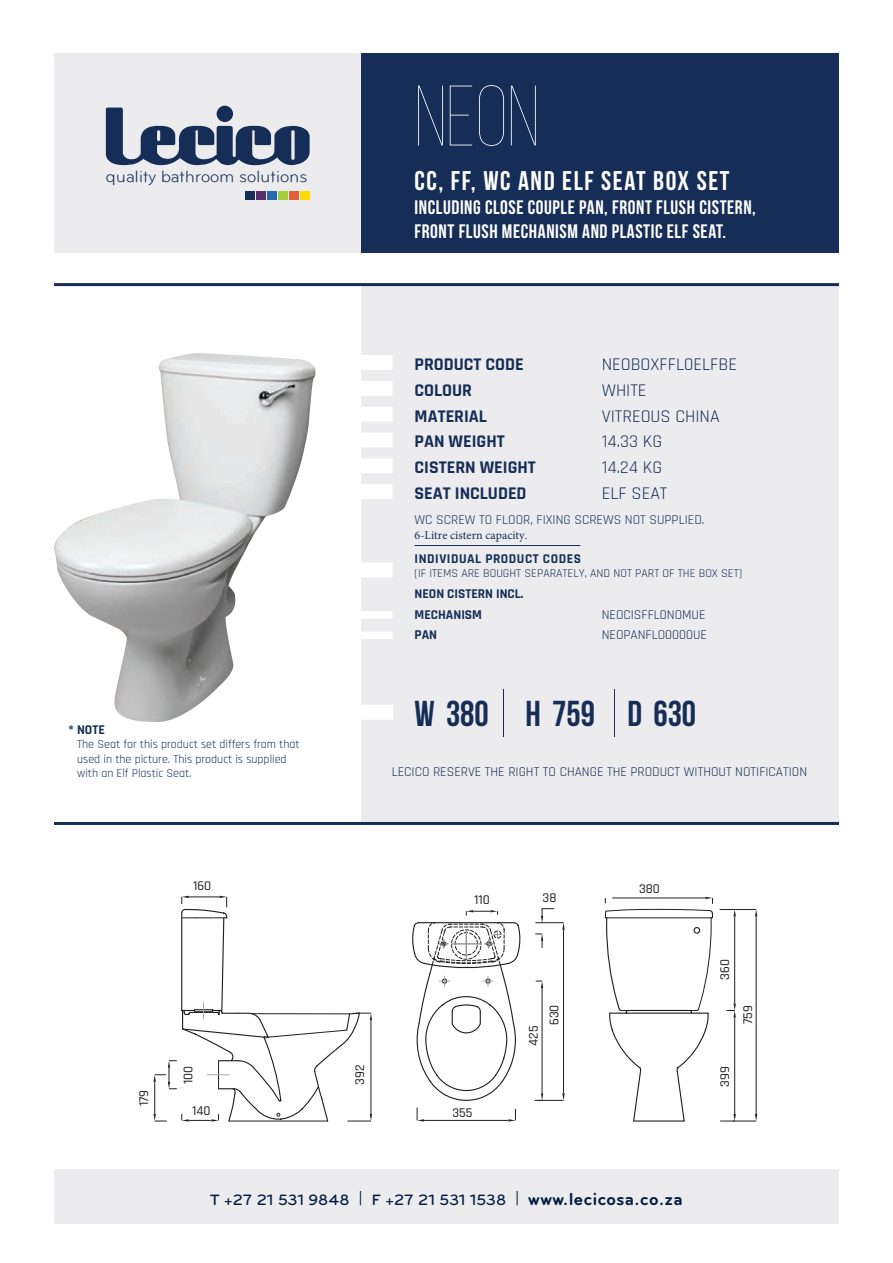
<style>
.page{position:relative;width:893px;height:1263px;background:#fff}
.page>*{position:absolute;margin:0;border:0;box-sizing:border-box;transform-origin:0 0}
.t1{font:100 85.5px "Bebas Neue";color:#fff}
.t2{font:36px "Bebas Neue";color:#162e57}
.t3{font:27px "Bebas Neue";letter-spacing:.06em;color:#fff}
.t4{font:19.5px/24px "Bebas Neue";letter-spacing:.03em;color:#fff}
.t5{font:700 18px "Rajdhani";color:#162e57}
.t6{font:18px "Rajdhani";color:#162e57}
.t7{font:17.1px "Bryant";letter-spacing:-.01em;color:#162e57}
.t8{font:500 15.6px "Bryant";color:#041e44}
.t9{font:13.5px "Rajdhani";color:#162e57}
.t10{font:500 13.5px "Rajdhani";color:#231f20}
.t11{font:700 13.5px/21px "Rajdhani";color:#162e57}
.t12{font:700 13.5px "Rajdhani";letter-spacing:.04em;color:#162e57}
.t13{font:12px/14.4px "Rajdhani";color:#162e57}
.t14{font:12px "Minion Pro";color:#162e57}
.s1{font-weight:100;font-size:67.5px}
.s2{font-weight:700;font-size:18px}
</style>
<div class="page">
<div style="left:54px;top:53px;width:307px;height:200px;background:#ececee"></div>
<div style="left:362px;top:283px;width:477px;height:539px;background:#ececee"></div>
<div style="left:54px;top:1169px;width:785px;height:55px;background:#ececee"></div>
<div style="left:256px;top:192px;width:9px;height:8px;background:#5a3166"></div>
<div style="left:245px;top:192px;width:9px;height:8px;background:#162e57"></div>
<div style="left:267px;top:192px;width:9px;height:8px;background:#236bae"></div>
<div style="left:278px;top:192px;width:10px;height:8px;background:#a6cc39"></div>
<div style="left:289px;top:192px;width:10px;height:8px;background:#e25f37"></div>
<div style="left:300px;top:192px;width:10px;height:8px;background:#ffdb01"></div>
<svg style="left:106px;top:106px;width:204px;height:60px"></svg>
<div style="left:361px;top:53px;width:478px;height:200px;background:#162e57"></div>
<hr style="left:54px;top:283px;width:785px;height:3px;background:#162e57">
<hr style="left:54px;top:822px;width:785px;height:3px;background:#162e57">
<div style="left:355px;top:705px;width:38px;height:15px;background:#fff"></div>
<div style="left:347px;top:355px;width:46px;height:15px;background:#fff"></div>
<div style="left:347px;top:381px;width:46px;height:15px;background:#fff"></div>
<div style="left:347px;top:407px;width:46px;height:15px;background:#fff"></div>
<div style="left:347px;top:432px;width:46px;height:15px;background:#fff"></div>
<div style="left:347px;top:458px;width:46px;height:15px;background:#fff"></div>
<div style="left:347px;top:484px;width:46px;height:15px;background:#fff"></div>
<hr style="left:415px;top:545px;width:165px;height:1px;background:#162e57">
<div style="left:347px;top:562px;width:46px;height:15px;background:#fff"></div>
<div style="left:347px;top:611px;width:46px;height:8px;background:#fff"></div>
<div style="left:347px;top:631px;width:46px;height:8px;background:#fff"></div>
<img style="left:54px;top:353px;width:262px;height:369px">
<hr style="left:563px;top:930px;width:1px;height:163px;background:#231f20">
<svg style="left:535px;top:908px;width:30px;height:40px"></svg>
<svg style="left:466px;top:910px;width:32px;height:5px"></svg>
<hr style="left:542px;top:988px;width:1px;height:105px;background:#231f20">
<svg style="left:536px;top:981px;width:7px;height:7px"></svg>
<svg style="left:535px;top:1093px;width:30px;height:8px"></svg>
<svg style="left:412px;top:922px;width:108px;height:199px"></svg>
<hr style="left:756px;top:916px;width:1px;height:198px;background:#231f20">
<hr style="left:734px;top:1017px;width:1px;height:97px;background:#231f20">
<svg style="left:720px;top:1114px;width:37px;height:8px"></svg>
<hr style="left:734px;top:916px;width:1px;height:87px;background:#231f20">
<svg style="left:720px;top:909px;width:37px;height:7px"></svg>
<svg style="left:726px;top:1003px;width:10px;height:14px"></svg>
<svg style="left:604px;top:897px;width:110px;height:225px"></svg>
<svg style="left:154px;top:896px;width:218px;height:226px"></svg>
<h3 class="t7" style="left:106px;top:166px;width:203px">quality bathroom solutions</h3>
<h1 class="t1" style="left:415px;top:71px;width:126px">NEON</h1>
<h3 class="t3" style="left:415px;top:166px;width:316px">CC, FF, WC AND ELF SEAT BOX SET</h3>
<h3 class="t4" style="left:415px;top:195px;width:343px">INCLUDING CLOSE COUPLE PAN, FRONT FLUSH CISTERN,<br>FRONT FLUSH MECHANISM AND PLASTIC ELF SEAT.</h3>
<p class="t11" style="left:69px;top:720px;width:38px">* NOTE</p>
<p class="t13" style="left:77px;top:738px;width:224px">The Seat for this product set differs from that used in the picture. This product is supplied with an Elf Plastic Seat.</p>
<h3 class="t5" style="left:415px;top:353px;width:111px">PRODUCT CODE</h3>
<h3 class="t6" style="left:602px;top:354px;width:137px">NEOBOXFFL0ELFBE</h3>
<h3 class="t5" style="left:415px;top:379px;width:59px">COLOUR</h3>
<h3 class="t6" style="left:602px;top:380px;width:46px">WHITE</h3>
<h3 class="t5" style="left:415px;top:405px;width:74px">MATERIAL</h3>
<h3 class="t6" style="left:602px;top:405px;width:119px">VITREOUS CHINA</h3>
<h3 class="t5" style="left:415px;top:431px;width:92px">PAN WEIGHT</h3>
<h3 class="t6" style="left:602px;top:431px;width:62px">14.33 KG</h3>
<h3 class="t5" style="left:415px;top:456px;width:123px">CISTERN WEIGHT</h3>
<h3 class="t6" style="left:602px;top:457px;width:62px">14.24 KG</h3>
<h3 class="t5" style="left:415px;top:482px;width:113px">SEAT INCLUDED</h3>
<h3 class="t6" style="left:602px;top:483px;width:67px">ELF SEAT</h3>
<p class="t9" style="left:415px;top:512px;width:291px">WC SCREW TO FLOOR, FIXING SCREWS NOT SUPPLIED.</p>
<p class="t14" style="left:415px;top:527px;width:114px">6-Litre cistern capacity.</p>
<p class="t12" style="left:415px;top:550px;width:168px">INDIVIDUAL PRODUCT CODES</p>
<p class="t13" style="left:415px;top:567px;width:329px">[IF ITEMS ARE BOUGHT SEPARATELY, AND NOT PART OF THE BOX SET]</p>
<p class="t11" style="left:415px;top:583px;width:111px">NEON CISTERN INCL.<br>MECHANISM</p>
<p class="t9" style="left:602px;top:607px;width:105px">NEOCISFFL0NOMUE</p>
<p class="t11" style="left:415px;top:625px;width:24px">PAN</p>
<p class="t9" style="left:602px;top:627px;width:107px">NEOPANFLO0000UE</p>
<h2 class="t2" style="left:415px;top:694px;width:283px">W 380 <span class="s1">|</span> H 759 <span class="s1">|</span> D 630</h2>
<p class="t9" style="left:392px;top:764px;width:417px">LECICO RESERVE THE RIGHT TO CHANGE THE PRODUCT WITHOUT NOTIFICATION</p>
<p class="t10" style="left:193px;top:878px;width:20px">160</p>
<p class="t10" style="left:136px;top:1106px;width:18px;rotate:-90deg">179</p>
<p class="t10" style="left:180px;top:1084px;width:20px;rotate:-90deg">100</p>
<p class="t10" style="left:352px;top:1085px;width:22px;rotate:-90deg">392</p>
<p class="t10" style="left:192px;top:1102px;width:20px">140</p>
<p class="t10" style="left:474px;top:892px;width:17px">110</p>
<p class="t10" style="left:543px;top:890px;width:15px">38</p>
<p class="t10" style="left:452px;top:1105px;width:21px">355</p>
<p class="t10" style="left:525px;top:1046px;width:22px;rotate:-90deg">425</p>
<p class="t10" style="left:546px;top:1025px;width:22px;rotate:-90deg">630</p>
<p class="t10" style="left:639px;top:880px;width:22px">380</p>
<p class="t10" style="left:717px;top:980px;width:22px;rotate:-90deg">360</p>
<p class="t10" style="left:740px;top:1024px;width:20px;rotate:-90deg">759</p>
<p class="t10" style="left:717px;top:1087px;width:22px;rotate:-90deg">399</p>
<h3 class="t8" style="left:210px;top:1191px;width:474px">T +27 21 531 9848 | F +27 21 531 1538 | <span class="s2">www.lecicosa.co.za</span></h3>
</div>
